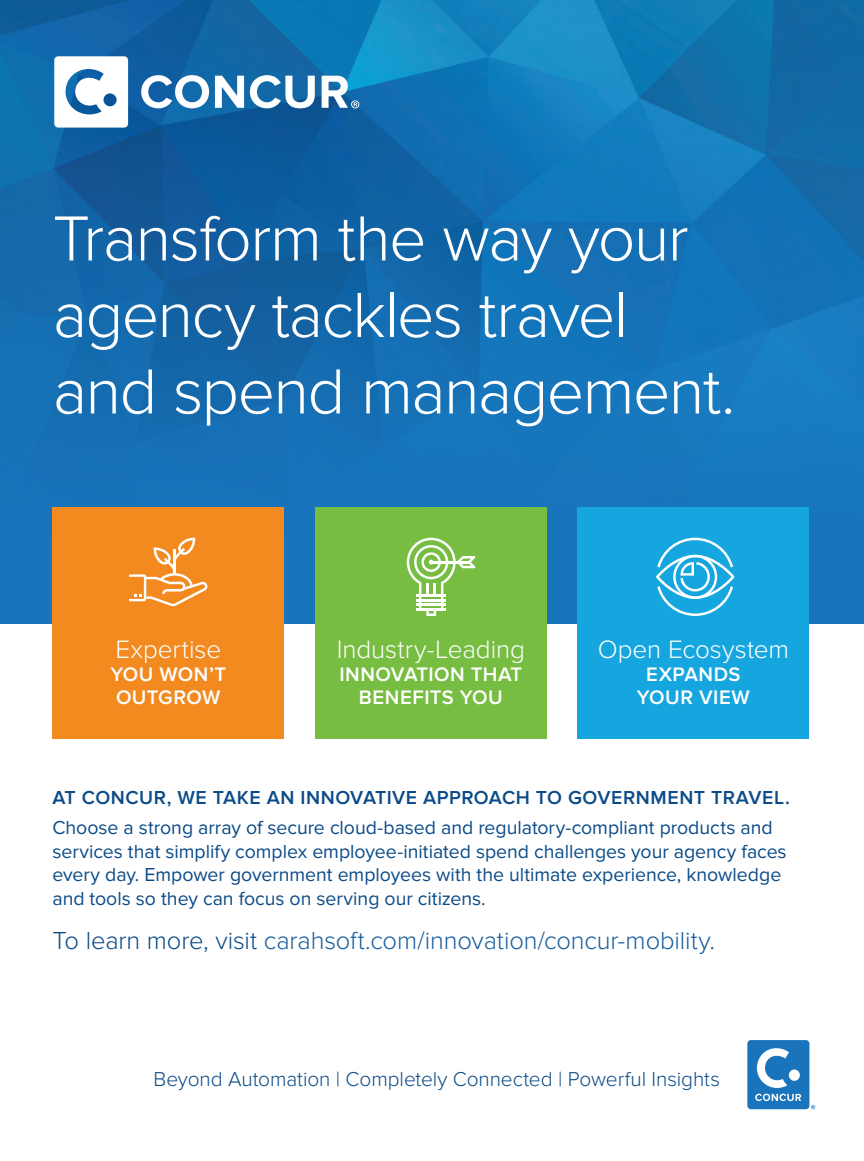
<style>
.page{position:relative;width:864px;height:1161px;background:#fff}
.page>*{position:absolute;margin:0;border:0;box-sizing:border-box;transform-origin:0 0}
.t1{font:300 66px/76.5px "Proxima Nova";letter-spacing:-.025em;color:#fff}
.t2{font:300 26.1px "Proxima Nova";letter-spacing:-.005em;color:#fff}
.t3{font:300 25.5px "Proxima Nova";letter-spacing:-.005em;color:#175d9e}
.t4{font:600 22.65px "Proxima Nova";letter-spacing:.01em;color:#fff}
.t5{font:300 20.85px "Proxima Nova";letter-spacing:-.005em;color:#0b4b87}
.t6{font:600 20.25px/22.5px "Proxima Nova";letter-spacing:.02em;color:#fff;text-align:center}
.t7{font:19.5px/23.4px "Proxima Nova";color:#0b4b87}
.t8{font:600 19.5px "Proxima Nova";letter-spacing:.03em;color:#0b4b87}
.s1{color:#0b4b87}
</style>
<div class="page">
<img style="left:0;top:0;width:864px;height:623px">
<svg style="left:54px;top:56px;width:74px;height:72px"></svg>
<svg style="left:141px;top:75px;width:68px;height:33px"></svg>
<svg style="left:215px;top:76px;width:29px;height:32px"></svg>
<svg style="left:250px;top:75px;width:65px;height:33px"></svg>
<svg style="left:322px;top:76px;width:37px;height:32px"></svg>
<div style="left:315px;top:507px;width:232px;height:232px;background:#77bd42"></div>
<div style="left:578px;top:507px;width:231px;height:232px;background:#16a6df"></div>
<div style="left:52px;top:507px;width:232px;height:232px;background:#f28a20"></div>
<svg style="left:747px;top:1040px;width:68px;height:69px"></svg>
<svg style="left:129px;top:538px;width:78px;height:68px"></svg>
<svg style="left:407px;top:538px;width:68px;height:78px"></svg>
<svg style="left:656px;top:538px;width:78px;height:78px"></svg>
<h1 class="t1" style="left:53px;top:201px;width:684px">Transform the way your agency tackles travel and spend management.</h1>
<h2 class="t2" style="left:115px;top:635px;width:107px">Expertise</h2>
<p class="t6" style="left:110px;top:664px;width:117px;text-align:left">YOU WON’T<br>OUTGROW</p>
<h2 class="t2" style="left:598px;top:635px;width:193px">Open Ecosystem</h2>
<p class="t6" style="left:637px;top:664px;width:114px">EXPANDS<br>YOUR VIEW</p>
<h2 class="t2" style="left:337px;top:635px;width:190px">Industry-Leading</h2>
<p class="t4" style="left:664px;top:646px;width:118px">OUTGROW</p>
<p class="t6" style="left:339px;top:664px;width:184px">INNOVATION THAT<br>BENEFITS YOU</p>
<p class="t8" style="left:52px;top:787px;width:739px">AT CONCUR, WE TAKE AN INNOVATIVE APPROACH TO GOVERNMENT TRAVEL.</p>
<p class="t7" style="left:52px;top:816px;width:736px">Choose a strong array of secure cloud-based and regulatory-compliant products and services that simplify complex employee-initiated spend challenges your agency faces every day. Empower government employees with the ultimate experience, knowledge and tools so they can focus on serving our citizens.</p>
<h3 class="t3" style="left:52px;top:926px;width:664px"><span class="s1">To learn more, visit</span> carahsoft.com/innovation/concur-mobility<span class="s1">.</span></h3>
<p class="t5" style="left:154px;top:1067px;width:568px">Beyond Automation | Completely Connected | Powerful Insights</p>
</div>
